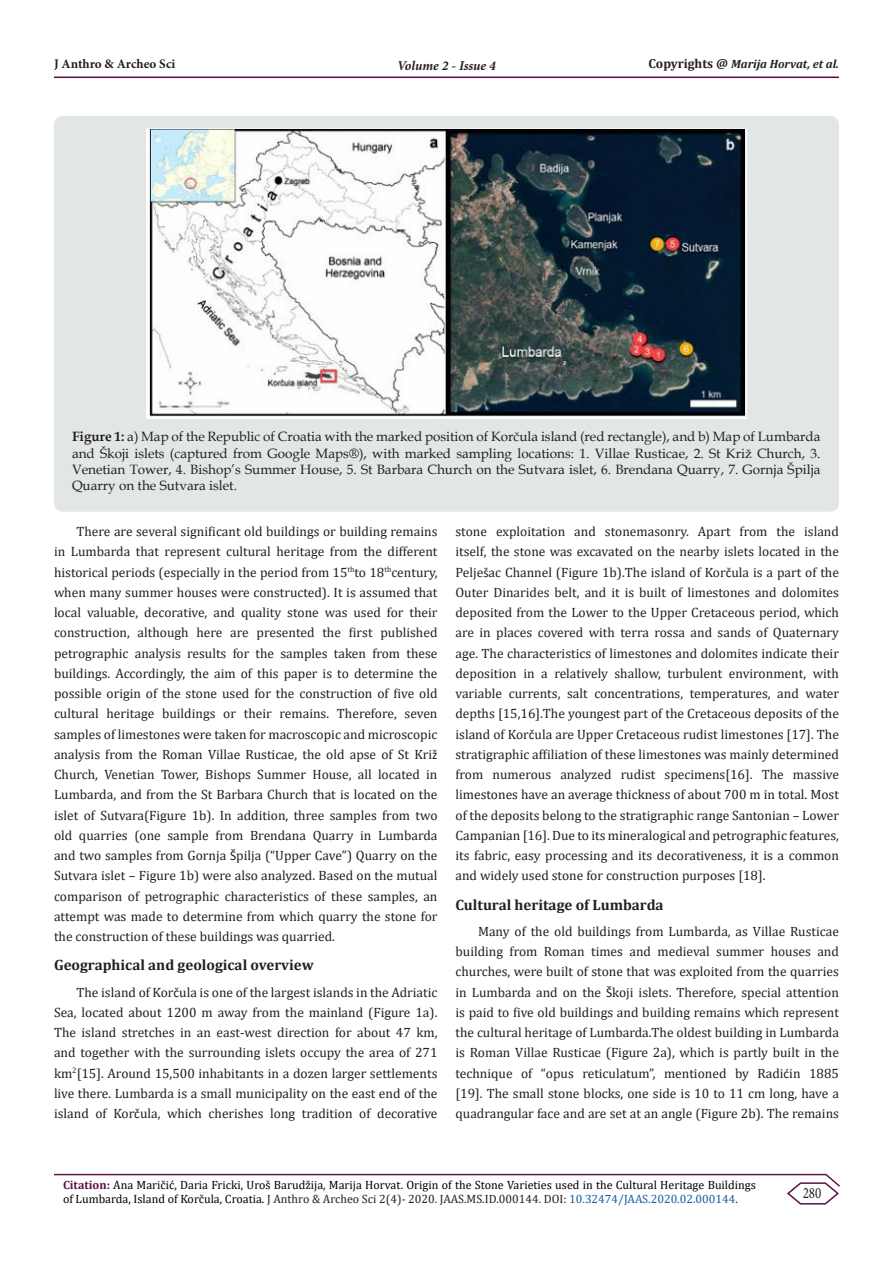
<style>
.page{position:relative;width:893px;height:1263px;background:#fff}
.page>*{position:absolute;margin:0;border:0;box-sizing:border-box;transform-origin:0 0}
.t1{font:15.75px "Minion Pro";color:#231f20;scale:.83 1}
.List_Paragraph{font:700 15px "Cambria";color:#231f20}
.t2{font:13.5px/20.2px "Cambria";color:#231f20;text-align:justify}
.t3{font:13.5px/16.2px "Book Antiqua";color:#231f20;text-align:justify}
.t4{font:italic 700 13.5px "Minion Pro";letter-spacing:-.005em;color:#231f20}
.t5{font:700 13.05px "Minion Pro";color:#231f20}
.t6{font:12px/14.4px "Cambria";color:#000}
.t7{font:italic 700 12px "Cambria";color:#231f20}
.s1{font-style:normal;font-size:13.05px}
.s2{font-weight:700}
.s3{font-family:"Calibri"}
.s4{font-weight:700;color:#5c1043}
.s5{color:#231f20}
.s6{color:#175d9e}
</style>
<div class="page">
<hr style="left:54px;top:77px;width:785px;height:1px;background:#5c1043">
<hr style="left:54px;top:1174px;width:772px;height:1px;background:#5c1043">
<svg style="left:786px;top:1173px;width:54px;height:32px"></svg>
<div style="left:54px;top:116px;width:785px;height:396px;background:#e3e6e6;border-radius:9px"></div>
<img style="left:146px;top:128px;width:601px;height:291px">
<p class="t5" style="left:54px;top:55px;width:123px">J Anthro &amp; Archeo Sci</p>
<p class="t4" style="left:397px;top:56px;width:100px">Volume 2 - Issue 4</p>
<p class="t7" style="left:648px;top:55px;width:192px"><span class="s1">Copyrights @</span> Marija Horvat, et al.</p>
<p class="t3" style="left:72px;top:428px;width:750px"><span class="s2">Figure 1:</span> a) Map of the Republic of Croatia with the marked position of Korčula island (red rectangle), and b) Map of Lumbarda and Škoji islets (captured from Google Maps®), with marked sampling locations: 1. Villae Rusticae, 2. St Križ Church, 3.<br>Venetian Tower, 4. Bishop’s Summer House, 5. St Barbara Church on the Sutvara islet, 6. Brendana Quarry, 7. Gornja Špilja Quarry on the Sutvara islet.</p>
<p class="t2" style="left:54px;top:521px;width:385px;text-indent:22px">There are several significant old buildings or building remains in Lumbarda that represent cultural heritage from the different historical periods (especially in the period from 15<sup>th</sup>to 18<sup>th</sup>century, when many summer houses were constructed). It is assumed that local valuable, decorative, and quality stone was used for their construction, although here are presented the first published petrographic analysis results for the samples taken from these buildings. Accordingly, the aim of this paper is to determine the possible origin of the stone used for the construction of five old cultural heritage buildings or their remains. Therefore, seven samples of limestones were taken for macroscopic and microscopic analysis from the Roman Villae Rusticae, the old apse of St Kri<span class="s3">ž </span>Church, Venetian Tower, Bishops Summer House, all located in Lumbarda, and from the St Barbara Church that is located on the islet of Sutvara(Figure 1b). In addition, three samples from two old quarries (one sample from Brendana Quarry in Lumbarda and two samples from Gornja <span class="s3">Š</span>pilja (“Upper Cave”) Quarry on the Sutvara islet – Figure 1b) were also analyzed. Based on the mutual comparison of petrographic characteristics of these samples, an attempt was made to determine from which quarry the stone for the construction of these buildings was quarried.</p>
<p class="List_Paragraph" style="left:54px;top:955px;width:261px">Geographical and geological overview</p>
<p class="t2" style="left:54px;top:982px;width:385px;text-indent:22px">The island of Kor<span class="s3">č</span>ula is one of the largest islands in the Adriatic Sea, located about 1200 m away from the mainland (Figure 1a).<br>The island stretches in an east-west direction for about 47 km, and together with the surrounding islets occupy the area of 271 km<sup>2</sup>[15]. Around 15,500 inhabitants in a dozen larger settlements live there. Lumbarda is a small municipality on the east end of the island of Kor<span class="s3">č</span>ula, which cherishes long tradition of decorative</p>
<p class="t2" style="left:455px;top:521px;width:385px">stone exploitation and stonemasonry. Apart from the island itself, the stone was excavated on the nearby islets located in the Pelje<span class="s3">š</span>ac Channel (Figure 1b).The island of Kor<span class="s3">č</span>ula is a part of the Outer Dinarides belt, and it is built of limestones and dolomites deposited from the Lower to the Upper Cretaceous period, which are in places covered with terra rossa and sands of Quaternary age. The characteristics of limestones and dolomites indicate their deposition in a relatively shallow, turbulent environment, with variable currents, salt concentrations, temperatures, and water depths [15,16].The youngest part of the Cretaceous deposits of the island of Kor<span class="s3">č</span>ula are Upper Cretaceous rudist limestones [17]. The stratigraphic affiliation of these limestones was mainly determined from numerous analyzed rudist specimens[16]. The massive limestones have an average thickness of about 700 m in total. Most of the deposits belong to the stratigraphic range Santonian – Lower Campanian [16]. Due to its mineralogical and petrographic features, its fabric, easy processing and its decorativeness, it is a common and widely used stone for construction purposes [18].</p>
<p class="List_Paragraph" style="left:455px;top:894px;width:210px">Cultural heritage of Lumbarda</p>
<p class="t2" style="left:455px;top:921px;width:385px;text-indent:22px">Many of the old buildings from Lumbarda, as Villae Rusticae building from Roman times and medieval summer houses and churches, were built of stone that was exploited from the quarries in Lumbarda and on the <span class="s3">Š</span>koji islets. Therefore, special attention is paid to five old buildings and building remains which represent the cultural heritage of Lumbarda.The oldest building in Lumbarda is Roman Villae Rusticae (Figure 2a), which is partly built in the technique of “opus reticulatum”, mentioned by Radi<span class="s3">ć</span>in 1885 [19]. The small stone blocks, one side is 10 to 11 cm long, have a quadrangular face and are set at an angle (Figure 2b). The remains</p>
<p class="t6" style="left:63px;top:1177px;width:694px"><span class="s4">Citation:</span> Ana Maričić, Daria Fricki, Uroš Barudžija, Marija Horvat. Origin of the Stone Varieties used in the Cultural Heritage Buildings of Lumbarda, Island of Korčula, Croatia. <span class="s5">J Anthro &amp; Archeo Sci 2(4)- 2020. JAAS.MS.ID.000144. DOI:</span> <span class="s6">10.32474/JAAS.2020.02.000144</span><span class="s5">.</span></p>
<p class="t1" style="left:803px;top:1182px;width:24px">280</p>
</div>
